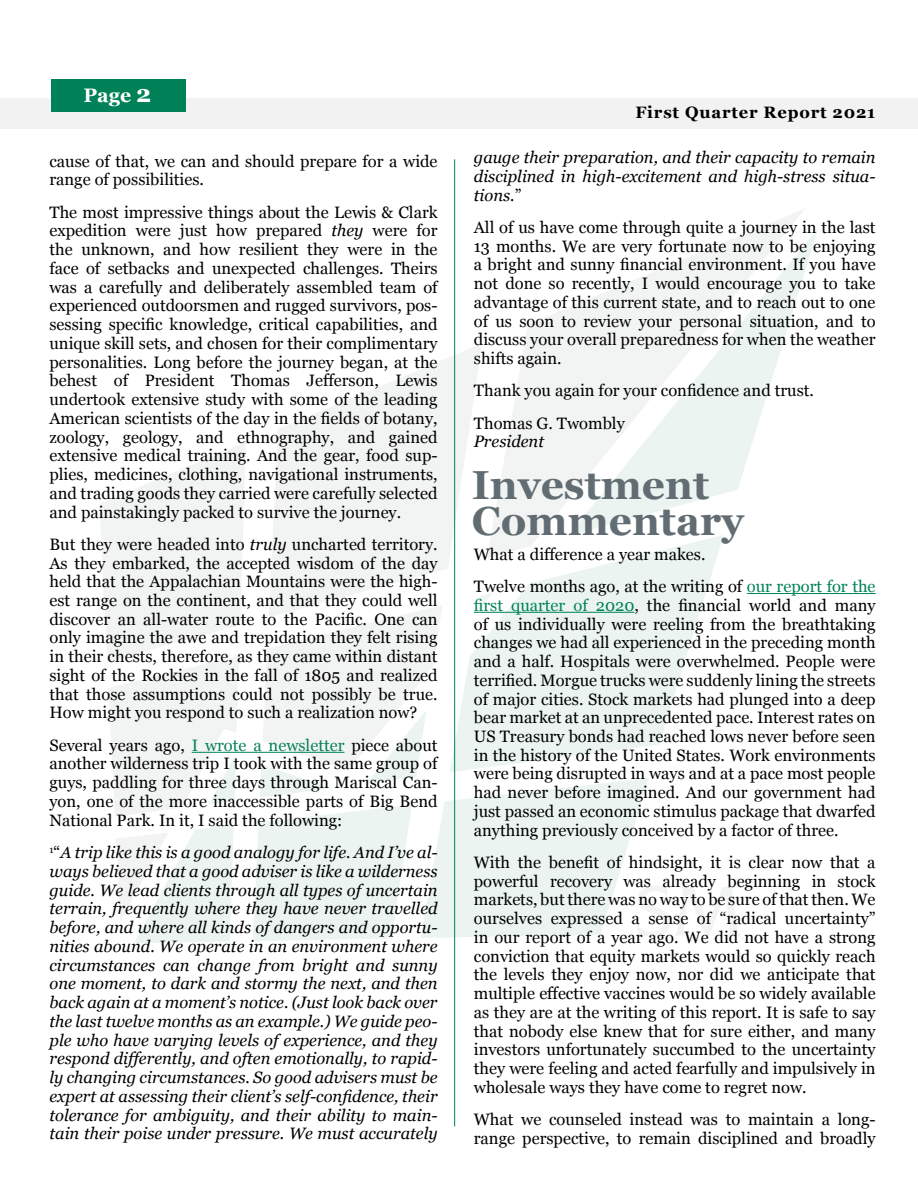
<style>
.page{position:relative;width:918px;height:1188px;background:#fff}
.page>*{position:absolute;margin:0;border:0;box-sizing:border-box;transform-origin:0 0}
.t1{font:700 40.5px/36px "Georgia";color:#626d73}
.t2{font:700 19.5px "Georgia";color:#fff}
.t3{font:16.5px/18.8px "Georgia";color:#000;text-align:justify}
.t4{font:italic 16.5px/18.8px "Georgia";color:#000;text-align:justify}
.t5{font:700 16.5px "Georgia";letter-spacing:.05em;color:#000}
.s1{font-size:24px}
.s2{font-style:italic}
.s3{color:#068258}
.s4{font-style:normal}
.s5{color:#018359}
</style>
<div class="page">
<svg style="left:270px;top:343px;width:212px;height:249px;fill:#f2f3f3"></svg>
<svg style="left:491px;top:209px;width:313px;height:326px"></svg>
<svg style="left:100px;top:443px;width:146px;height:373px"></svg>
<svg style="left:116px;top:825px;width:118px;height:118px"></svg>
<svg style="left:450px;top:535px;width:273px;height:57px"></svg>
<svg style="left:253px;top:592px;width:486px;height:349px"></svg>
<svg style="left:568px;top:227px;width:250px;height:309px;fill:#f2f4f3"></svg>
<hr style="left:454px;top:159px;width:1px;height:967px;background:#008457">
<div style="left:0;top:98px;width:918px;height:30px;background:#f2f2f3"></div>
<div style="left:52px;top:80px;width:134px;height:32px;background:#008157"></div>
<hr style="left:192px;top:752px;width:152px;height:1px;background:#068258">
<hr style="left:747px;top:593px;width:129px;height:1px;background:#018359">
<hr style="left:474px;top:612px;width:160px;height:1px;background:#018359">
<p class="t2" style="left:84px;top:80px;width:69px">Page <span class="s1">2</span></p>
<p class="t3" style="left:50px;top:151px;width:390px">cause of that, we can and should prepare for a wide range of possibilities.</p>
<p class="t3" style="left:50px;top:202px;width:390px">The most impressive things about the Lewis &amp; Clark expedition were just how prepared <span class="s2">they</span> were for the unknown, and how resilient they were in the face of setbacks and unexpected challenges. Theirs was a carefully and deliberately assembled team of experienced outdoorsmen and rugged survivors, pos&shy;sessing specific knowledge, critical capabilities, and unique skill sets, and chosen for their complimentary personalities. Long before the journey began, at the behest of President Thomas Jefferson, Lewis undertook extensive study with some of the leading American scientists of the day in the fields of botany, zoology, geology, and ethnography, and gained extensive medical training. And the gear, food sup&shy;plies, medicines, clothing, navigational instruments, and trading goods they carried were carefully selected and painstakingly packed to survive the journey.</p>
<p class="t3" style="left:50px;top:534px;width:390px">But they were headed into <span class="s2">truly</span> uncharted territory.<br>As they embarked, the accepted wisdom of the day held that the Appalachian Mountains were the high&shy;est range on the continent, and that they could well discover an all-water route to the Pacific. One can only imagine the awe and trepidation they felt rising in their chests, therefore, as they came within distant sight of the Rockies in the fall of 1805 and realized that those assumptions could not possibly be true.<br>How might you respond to such a realization now?</p>
<p class="t3" style="left:49px;top:735px;width:390px">Several years ago, <span class="s3">I wrote a newsletter</span> piece about another wilderness trip I took with the same group of guys, paddling for three days through Mariscal Can&shy;yon, one of the more inaccessible parts of Big Bend National Park. In it, I said the following:</p>
<p class="t4" style="left:49px;top:842px;width:390px"><sup>1</sup><span class="s4">“</span>A trip like this is a good analogy for life. And I’ve al&shy;ways believed that a good adviser is like a wilderness guide. We lead clients through all types of uncertain terrain, frequently where they have never travelled before, and where all kinds of dangers and opportu&shy;nities abound. We operate in an environment where circumstances can change from bright and sunny one moment, to dark and stormy the next, and then back again at a moment’s notice. (Just look back over the last twelve months as an example.) We guide peo&shy;ple who have varying levels of experience, and they respond differently, and often emotionally, to rapid&shy;ly changing circumstances. So good advisers must be expert at assessing their client’s self-confidence, their tolerance for ambiguity, and their ability to main&shy;tain their poise under pressure. We must accurately</p>
<p class="t5" style="left:635px;top:100px;width:241px">First Quarter Report 2021</p>
<p class="t4" style="left:474px;top:147px;width:403px">gauge their preparation, and their capacity to remain disciplined in high-excitement and high-stress situa&shy;tions.<span class="s4">”</span></p>
<p class="t3" style="left:474px;top:217px;width:403px">All of us have come through quite a journey in the last 13 months. We are very fortunate now to be enjoying a bright and sunny financial environment. If you have not done so recently, I would encourage you to take advantage of this current state, and to reach out to one of us soon to review your personal situation, and to discuss your overall preparedness for when the weather shifts again.</p>
<p class="t3" style="left:474px;top:374px;width:342px;line-height:32.2px">Thank you again for your confidence and trust.<br>Thomas G. Twombly</p>
<p class="t4" style="left:474px;top:432px;width:72px">President</p>
<h1 class="t1" style="left:472px;top:465px;width:274px">Investment<br>Commentary</h1>
<p class="t3" style="left:474px;top:537px;width:403px;line-height:32.2px">What a difference a year makes.<br>Twelve months ago, at the writing of <span class="s5">our report for the</span></p>
<p class="t3" style="left:474px;top:595px;width:403px"><span class="s5">first quarter of 2020</span>, the financial world and many of us individually were reeling from the breathtaking changes we had all experienced in the preceding month and a half. Hospitals were overwhelmed. People were terrified. Morgue trucks were suddenly lining the streets of major cities. Stock markets had plunged into a deep bear market at an unprecedented pace. Interest rates on US Treasury bonds had reached lows never before seen in the history of the United States. Work environments were being disrupted in ways and at a pace most people had never before imagined. And our government had just passed an economic stimulus package that dwarfed anything previously conceived by a factor of three.</p>
<p class="t3" style="left:474px;top:852px;width:403px">With the benefit of hindsight, it is clear now that a powerful recovery was already beginning in stock markets, but there was no way to be sure of that then. We ourselves expressed a sense of “radical uncertainty” in our report of a year ago. We did not have a strong conviction that equity markets would so quickly reach the levels they enjoy now, nor did we anticipate that multiple effective vaccines would be so widely available as they are at the writing of this report. It is safe to say that nobody else knew that for sure either, and many investors unfortunately succumbed to the uncertainty they were feeling and acted fearfully and impulsively in wholesale ways they have come to regret now.</p>
<p class="t3" style="left:474px;top:1109px;width:403px">What we counseled instead was to maintain a long&shy;range perspective, to remain disciplined and broadly</p>
</div>
